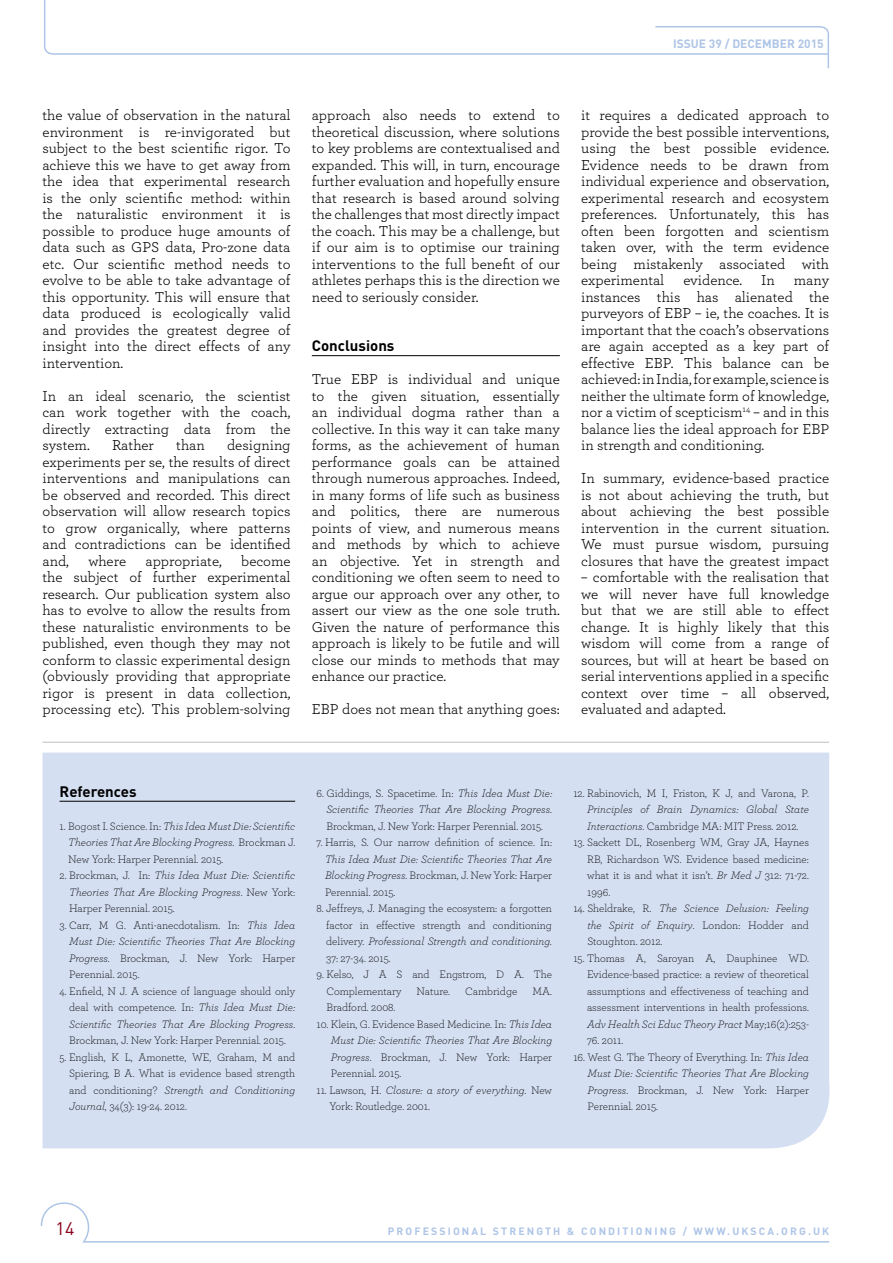
<style>
.page{position:relative;width:893px;height:1263px;background:#fff}
.page>*{position:absolute;margin:0;border:0;box-sizing:border-box;transform-origin:0 0}
.t1{font:18px "DIN";color:#87001b}
.t2{font:15px/16.5px "Archer";color:#000;text-align:justify}
.t3{font:700 15px "DIN";color:#000}
.t4{font:700 12px "DIN";color:#aec5e7}
.t5{font:300 11.25px/16.5px "Archer";color:#000;text-align:justify}
.t6{font:italic 300 11.25px/16.5px "Archer";color:#000;text-align:justify}
.t7{font:700 10.5px "DIN";letter-spacing:.2em;color:#aec5e7}
.s1{font-style:italic}
.s2{font-style:normal}
</style>
<div class="page">
<svg style="left:40px;top:1202px;width:790px;height:41px"></svg>
<svg style="left:43px;top:0;width:787px;height:69px"></svg>
<hr style="left:312px;top:355px;width:248px;height:1px;background:#000">
<div style="left:43px;top:752px;width:787px;height:396px;background:#d4dff2"></div>
<hr style="left:60px;top:801px;width:235px;height:1px;background:#000">
<hr style="left:43px;top:742px;width:786px;height:1px;background:#bcbec0">
<p class="t4" style="left:673px;top:36px;width:152px">ISSUE 39 / DECEMBER 2015</p>
<p class="t2" style="left:43px;top:106px;width:250px">the value of observation in the natural environment is re-invigorated but subject to the best scientific rigor. To achieve this we have to get away from the idea that experimental research is the only scientific method: within the naturalistic environment it is possible to produce huge amounts of data such as GPS data, Pro-zone data etc. Our scientific method needs to evolve to be able to take advantage of this opportunity. This will ensure that data produced is ecologically valid and provides the greatest degree of insight into the direct effects of any intervention.</p>
<p class="t2" style="left:43px;top:387px;width:250px">In an ideal scenario, the scientist can work together with the coach, directly extracting data from the system.</p>
<p class="t2" style="left:43px;top:436px;width:250px;text-indent:185px">designing experiments per se, the results of direct interventions and manipulations can be observed and recorded. This direct observation will allow research topics to grow organically, where patterns and contradictions can be identified and,</p>
<p class="t2" style="left:112px;top:436px;width:43px">Rather</p>
<p class="t2" style="left:176px;top:436px;width:30px">than</p>
<p class="t2" style="left:43px;top:552px;width:250px;text-indent:199px">become the subject of further experimental research. Our publication system also has to evolve to allow the results from these naturalistic environments to be published, even though they may not conform to classic experimental design (obviously providing that appropriate rigor is present in data collection, processing etc). This problem-solving</p>
<p class="t2" style="left:88px;top:552px;width:39px">where</p>
<p class="t2" style="left:146px;top:552px;width:78px">appropriate,</p>
<p class="t2" style="left:312px;top:106px;width:250px">approach also needs to extend to theoretical discussion, where solutions to key problems are contextualised and expanded. This will, in turn, encourage further evaluation and hopefully ensure that research is based around solving the challenges that most directly impact the coach. This may be a challenge, but if our aim is to optimise our training interventions to the full benefit of our athletes perhaps this is the direction we need to seriously consider.</p>
<p class="t3" style="left:312px;top:336px;width:84px">Conclusions</p>
<p class="t2" style="left:312px;top:370px;width:250px">True EBP is individual and unique to the given situation, essentially an individual dogma rather than a collective. In this way it can take many forms, as the achievement of human performance goals can be attained through numerous approaches. Indeed, in many forms of life such as business and politics, there are numerous points of view, and numerous means and methods by which to achieve an objective. Yet in strength and conditioning we often seem to need to argue our approach over any other, to assert our view as the one sole truth.<br>Given the nature of performance this approach is likely to be futile and will close our minds to methods that may enhance our practice.</p>
<p class="t2" style="left:312px;top:700px;width:250px">EBP does not mean that anything goes:</p>
<p class="t2" style="left:581px;top:106px;width:250px">it requires a dedicated approach to provide the best possible interventions, using the best possible evidence.<br>Evidence needs to be drawn from individual experience and observation, experimental research and ecosystem preferences. Unfortunately, this has often been forgotten and scientism taken over, with the term evidence being mistakenly associated with experimental</p>
<p class="t2" style="left:683px;top:271px;width:60px">evidence.</p>
<p class="t2" style="left:761px;top:271px;width:15px">In</p>
<p class="t2" style="left:581px;top:271px;width:250px;text-indent:213px">many instances this has alienated the purveyors of EBP – ie, the coaches. It is important that the coach’s observations are again accepted as a key part of effective EBP. This balance can be achieved: in India, for example, science is neither the ultimate form of knowledge, nor a victim of scepticism<sup>14</sup> – and in this balance lies the ideal approach for EBP in strength and conditioning.</p>
<p class="t2" style="left:581px;top:469px;width:250px">In summary, evidence-based practice is not about achieving the truth, but about achieving the best possible intervention in the current situation.<br>We must pursue wisdom, pursuing closures that have the greatest impact</p>
<p class="t2" style="left:581px;top:568px;width:250px">– comfortable with the realisation that we will never have full knowledge but that we are still able to effect change. It is highly likely that this wisdom will come from a range of sources, but will at heart be based on serial interventions applied in a specific context over time – all observed, evaluated and adapted.</p>
<p class="t3" style="left:60px;top:781px;width:78px">References</p>
<p class="t5" style="left:68px;top:817px;width:229px;text-indent:-9px">1. Bogost I. Science. In: <span class="s1">This Idea Must Die: Scientific Theories That Are Blocking Progress</span>. Brockman J.<br>New York: Harper Perennial. 2015.</p>
<p class="t6" style="left:69px;top:867px;width:228px;text-indent:-10px"><span class="s2">2. Brockman, J. In:</span> This Idea Must Die: Scientific Theories That Are Blocking Progress<span class="s2">. New York:<br>Harper Perennial. 2015.</span></p>
<p class="t5" style="left:69px;top:916px;width:227px;text-indent:-10px">3. Carr, M G. Anti-anecdotalism. In: <span class="s1">This Idea Must Die: Scientific Theories That Are Blocking Progress</span>. Brockman, J. New York: Harper Perennial. 2015.</p>
<p class="t5" style="left:69px;top:982px;width:227px;text-indent:-10px">4. Enfield, N J. A science of language should only deal with competence. In: <span class="s1">This Idea Must Die:<br>Scientific Theories That Are Blocking Progress</span>.<br>Brockman, J. New York: Harper Perennial. 2015.</p>
<p class="t5" style="left:69px;top:1048px;width:228px;text-indent:-9px">5. English, K L, Amonette, WE, Graham, M and Spiering, B A. What is evidence based strength and conditioning? <span class="s1">Strength and Conditioning Journal</span>, 34(3): 19-24. 2012.</p>
<p class="t5" style="left:326px;top:784px;width:227px;text-indent:-10px">6. Giddings, S. Spacetime. In: <span class="s1">This Idea Must Die:<br>Scientific Theories That Are Blocking Progress</span>.<br>Brockman, J. New York: Harper Perennial. 2015.</p>
<p class="t5" style="left:316px;top:834px;width:237px">7. Harris, S. Our narrow definition of science. In:</p>
<p class="t6" style="left:325px;top:850px;width:229px">This Idea Must Die: Scientific Theories That Are Blocking Progress<span class="s2">. Brockman, J. New York: Harper Perennial. 2015.</span></p>
<p class="t5" style="left:326px;top:900px;width:227px;text-indent:-10px">8. Jeffreys, J. Managing the ecosystem: a forgotten factor in effective strength and conditioning delivery. <span class="s1">Professional Strength and conditioning.<br></span>37: 27-34. 2015.</p>
<p class="t5" style="left:326px;top:966px;width:227px;text-indent:-10px">9. Kelso, J A S and Engstrom, D A. The<br>Complementary</p>
<p class="t5" style="left:417px;top:982px;width:35px">Nature.</p>
<p class="t5" style="left:465px;top:982px;width:54px">Cambridge</p>
<p class="t5" style="left:532px;top:982px;width:21px">MA.</p>
<p class="t5" style="left:326px;top:999px;width:71px">Bradford. 2008.</p>
<p class="t5" style="left:331px;top:1015px;width:223px;text-indent:-15px">10. Klein, G. Evidence Based Medicine. In: <span class="s1">This Idea Must Die: Scientific Theories That Are Blocking Progress</span>. Brockman, J. New York: Harper Perennial. 2015.</p>
<p class="t5" style="left:329px;top:1081px;width:224px;text-indent:-13px">11. Lawson, H. <span class="s1">Closure: a story of everything</span>. New<br>York: Routledge. 2001.</p>
<p class="t5" style="left:573px;top:784px;width:237px">12. Rabinovich, M I, Friston, K J, and Varona, P.</p>
<p class="t6" style="left:587px;top:801px;width:223px">Principles of Brain Dynamics: Global State<br>Interactions<span class="s2">. Cambridge MA: MIT Press. 2012.</span></p>
<p class="t5" style="left:587px;top:834px;width:223px;text-indent:-14px">13. Sackett DL, Rosenberg WM, Gray JA, Haynes RB, Richardson WS. Evidence based medicine: what it is and what it isn’t. <span class="s1">Br Med J</span> 312: 71-72.<br>1996.</p>
<p class="t5" style="left:587px;top:900px;width:223px;text-indent:-14px">14. Sheldrake, R. <span class="s1">The Science Delusion: Feeling the Spirit of Enquiry</span>. London: Hodder and Stoughton. 2012.</p>
<p class="t5" style="left:587px;top:949px;width:224px;text-indent:-14px">15. Thomas A, Saroyan A, Dauphinee WD.<br>Evidence-based practice: a review of theoretical assumptions and effectiveness of teaching and assessment interventions in health professions.<br><span class="s1">Adv Health Sci Educ Theory Pract</span> May;16(2):253-</p>
<p class="t5" style="left:587px;top:1032px;width:38px">76. 2011.</p>
<p class="t5" style="left:588px;top:1048px;width:223px;text-indent:-14px">16. West G. The Theory of Everything. In: <span class="s1">This Idea Must Die: Scientific Theories That Are Blocking Progress</span>. Brockman, J. New York: Harper Perennial. 2015.</p>
<p class="t1" style="left:56px;top:1217px;width:20px">14</p>
<p class="t7" style="left:388px;top:1225px;width:443px">PROFESSIONAL STRENGTH &amp; CONDITIONING / WWW.UKSCA.ORG.UK</p>
</div>
